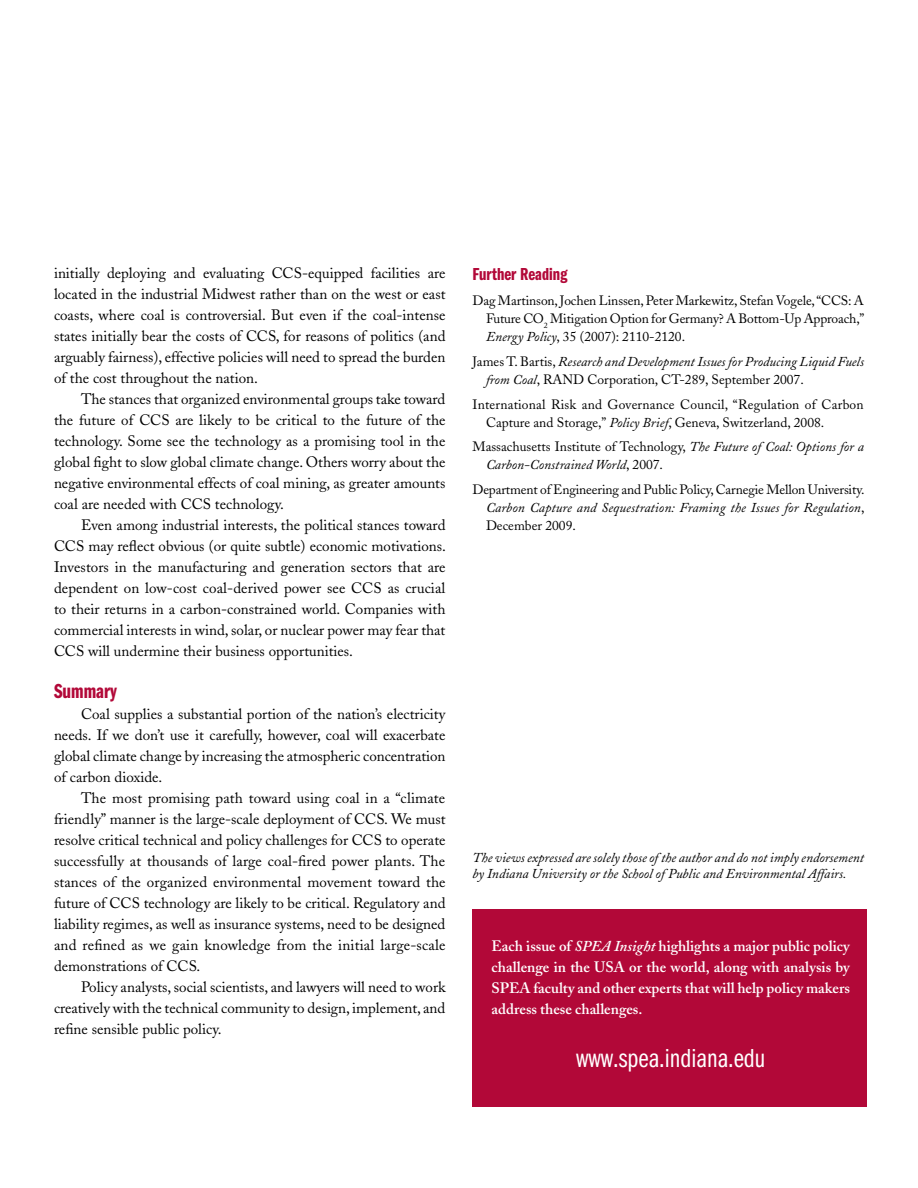
<style>
.page{position:relative;width:918px;height:1188px;background:#fff}
.page>*{position:absolute;margin:0;border:0;box-sizing:border-box;transform-origin:0 0}
.t1{font:27px "Franklin Gothic Book Cmpr";color:#fff}
.t2{font:21px "Franklin Gothic Demi Cmpr";color:#b20838}
.t3{font:18px "Franklin Gothic Demi Cmpr";color:#b20838}
.t4{font:15px/21px "Adobe Caslon";color:#000;text-align:justify}
.t5{font:600 15px/21px "Adobe Caslon";color:#fff;text-align:justify}
.t6{font:13.5px/18px "Adobe Caslon";color:#000;text-align:justify}
.t7{font:italic 13.5px/18px "Adobe Caslon";color:#000}
.s1{font-style:italic}
.s2{font-style:normal}
</style>
<div class="page">
<div style="left:472px;top:909px;width:395px;height:198px;background:#b20838"></div>
<p class="t4" style="left:54px;top:263px;width:393px">initially deploying and evaluating CCS-equipped facilities are located in the industrial Midwest rather than on the west or east coasts, where coal is controversial. But even if the coal-intense states initially bear the costs of CCS, for reasons of politics (and arguably fairness), effective policies will need to spread the burden of the cost throughout the nation.</p>
<p class="t4" style="left:54px;top:389px;width:393px;text-indent:27px">The stances that organized environmental groups take toward the future of CCS are likely to be critical to the future of the technology. Some see the technology as a promising tool in the global fight to slow global climate change. Others worry about the negative environmental effects of coal mining, as greater amounts coal are needed with CCS technology.</p>
<p class="t4" style="left:54px;top:515px;width:394px;text-indent:27px">Even among industrial interests, the political stances toward CCS may reflect obvious (or quite subtle) economic motivations.<br>Investors in the manufacturing and generation sectors that are dependent on low-cost coal-derived power see CCS as crucial to their returns in a carbon-constrained world. Companies with commercial interests in wind, solar, or nuclear power may fear that CCS will undermine their business opportunities.</p>
<h2 class="t2" style="left:54px;top:680px;width:64px">Summary</h2>
<p class="t4" style="left:54px;top:704px;width:393px;text-indent:27px">Coal supplies a substantial portion of the nation’s electricity needs. If we don’t use it carefully, however, coal will exacerbate global climate change by increasing the atmospheric concentration of carbon dioxide.</p>
<p class="t4" style="left:54px;top:788px;width:393px;text-indent:27px">The most promising path toward using coal in a “climate friendly” manner is the large-scale deployment of CCS. We must resolve critical technical and policy challenges for CCS to operate successfully at thousands of large coal-fired power plants. The stances of the organized environmental movement toward the future of CCS technology are likely to be critical. Regulatory and liability regimes, as well as insurance systems, need to be designed and refined as we gain knowledge from the initial large-scale demonstrations of CCS.</p>
<p class="t4" style="left:54px;top:977px;width:393px;text-indent:27px">Policy analysts, social scientists, and lawyers will need to work creatively with the technical community to design, implement, and refine sensible public policy.</p>
<p class="t3" style="left:472px;top:264px;width:96px">Further Reading</p>
<p class="t6" style="left:486px;top:292px;width:380px;text-indent:-14px">Dag Martinson, Jochen Linssen, Peter Markewitz, Stefan Vogele, “CCS: A Future CO<sub>2</sub> Mitigation Option for Germany? A Bottom-Up Approach,” <span class="s1">Energy Policy</span>, 35 (2007): 2110-2120.</p>
<p class="t7" style="left:486px;top:353px;width:379px;text-indent:-14px"><span class="s2">James T. Bartis,</span> Research and Development Issues for Producing Liquid Fuels from Coal<span class="s2">, RAND Corporation, CT-289, September 2007.</span></p>
<p class="t6" style="left:486px;top:395px;width:379px;text-indent:-14px">International Risk and Governance Council, “Regulation of Carbon<br>Capture and Storage,” <span class="s1">Policy Brief</span>, Geneva, Switzerland, 2008.</p>
<p class="t7" style="left:486px;top:438px;width:380px;text-indent:-14px"><span class="s2">Massachusetts Institute of Technology,</span> The Future of Coal: Options for a<br>Carbon-Constrained World<span class="s2">, 2007.</span></p>
<p class="t6" style="left:486px;top:481px;width:380px;text-indent:-14px">Department of Engineering and Public Policy, Carnegie Mellon University.<br><span class="s1">Carbon Capture and Sequestration: Framing the Issues for Regulation</span>, December 2009.</p>
<p class="t7" style="left:472px;top:849px;width:393px;line-height:16.5px">The views expressed are solely those of the author and do not imply endorsement by Indiana University or the School of Public and Environmental Affairs.</p>
<p class="t5" style="left:492px;top:935px;width:360px">Each issue of <span class="s1">SPEA Insight</span> highlights a major public policy challenge in the USA or the world, along with analysis by SPEA faculty and other experts that will help policy makers address these challenges.</p>
<h1 class="t1" style="left:576px;top:1043px;width:191px">www.spea.indiana.edu</h1>
</div>
